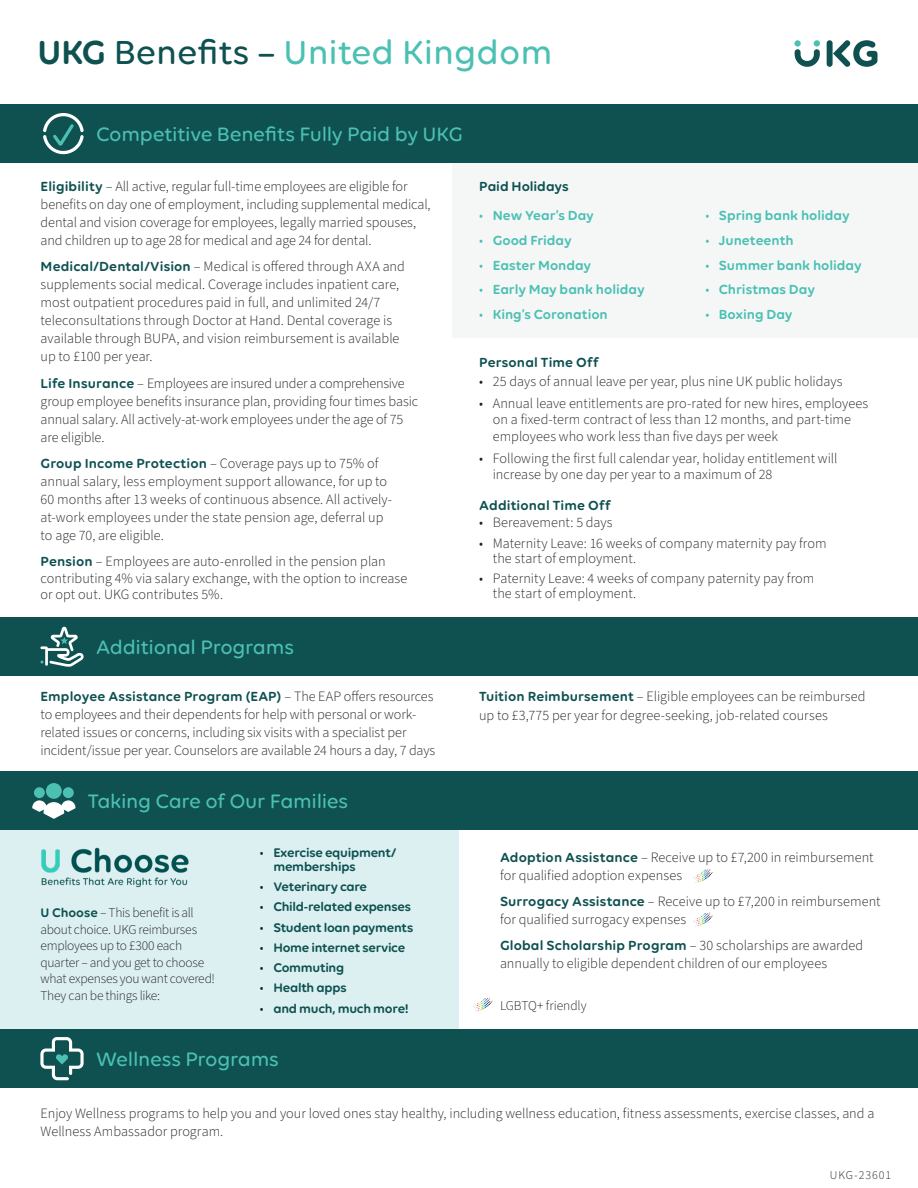
<style>
.page{position:relative;width:918px;height:1188px;background:#fff}
.page>*{position:absolute;margin:0;border:0;box-sizing:border-box;transform-origin:0 0}
.t1{font:500 36px "Volte Rounded";color:#4bc0b3}
.Bullets{font:500 21px "Volte Rounded";letter-spacing:-.015em;color:#4bc0b3}
.Bullets-2{font:300 14.25px/18px "Source Sans Pro";color:#231f20}
.t2{font:600 14.25px "Volte Rounded";color:#4bc0b3}
.Bullets-3{font:600 14.25px "Volte Rounded";letter-spacing:.005em;color:#0f5151}
.Bullets-4{font:300 13.5px/16.5px "Source Sans Pro";letter-spacing:-.02em;color:#231f20}
.t3{font:600 13.5px/13.5px "Volte Rounded";letter-spacing:-.02em;color:#0f5151}
.t4{font:300 12px "Source Sans Pro";letter-spacing:.08em;color:#231f20}
.s1{font-weight:600;color:#0f5151}
.s2{color:#0f5151}
.s3{font-family:"Volte Rounded";font-weight:600;color:#0f5151}
.s4{font-family:"Source Sans Pro";font-weight:300}
.s5{font-family:"Source Sans Pro";font-weight:300;color:#231f20}
</style>
<div class="page">
<div style="left:0;top:807px;width:459px;height:268px;background:#dcf0f1"></div>
<img style="left:41px;top:847px;width:148px;height:41px">
<div style="left:452px;top:163px;width:466px;height:175px;background:#f5f7f7"></div>
<div style="left:0;top:105px;width:918px;height:58px;background:#0f5151"></div>
<div style="left:0;top:772px;width:918px;height:58px;background:#0f5151"></div>
<div style="left:0;top:1030px;width:918px;height:58px;background:#0f5151"></div>
<div style="left:827px;top:40px;width:6px;height:27px;background:#0f5151;border-radius:3px"></div>
<svg style="left:833px;top:40px;width:44px;height:27px"></svg>
<svg style="left:794px;top:40px;width:7px;height:7px"></svg>
<div style="left:814px;top:40px;width:6px;height:7px;background:#4bc0b3;border-radius:50%"></div>
<svg style="left:795px;top:49px;width:25px;height:18px"></svg>
<div style="left:46px;top:783px;width:16px;height:16px;background:#4bc0b3;border-radius:50%"></div>
<div style="left:34px;top:787px;width:11px;height:11px;background:#4bc0b3;border-radius:50%"></div>
<div style="left:63px;top:787px;width:11px;height:11px;background:#4bc0b3;border-radius:50%"></div>
<svg style="left:32px;top:800px;width:43px;height:19px"></svg>
<svg style="left:43px;top:113px;width:41px;height:42px"></svg>
<svg style="left:40px;top:1037px;width:44px;height:43px"></svg>
<div style="left:0;top:618px;width:918px;height:58px;background:#0f5151"></div>
<svg style="left:40px;top:627px;width:44px;height:40px"></svg>
<svg style="left:693px;top:869px;width:20px;height:14px"></svg>
<svg style="left:473px;top:998px;width:20px;height:14px"></svg>
<svg style="left:693px;top:913px;width:20px;height:14px"></svg>
<p class="t1" style="left:38px;top:31px;width:516px"><span class="s1">UKG</span> <span class="s2">Benefits –</span> United Kingdom</p>
<p class="Bullets" style="left:96px;top:122px;width:368px">Competitive Benefits Fully Paid by UKG</p>
<p class="Bullets-2" style="left:41px;top:178px;width:392px"><span class="s3">Eligibility</span> – All active, regular full-time employees are eligible for benefits on day one of employment, including supplemental medical, dental and vision coverage for employees, legally married spouses, and children up to age 28 for medical and age 24 for dental.</p>
<p class="Bullets-2" style="left:41px;top:258px;width:366px"><span class="s3">Medical/Dental/Vision</span> – Medical is offered through AXA and supplements social medical. Coverage includes inpatient care, most outpatient procedures paid in full, and unlimited 24/7 teleconsultations through Doctor at Hand. Dental coverage is available through BUPA, and vision reimbursement is available up to £100 per year.</p>
<p class="Bullets-2" style="left:41px;top:374px;width:379px"><span class="s3">Life Insurance</span> – Employees are insured under a comprehensive group employee benefits insurance plan, providing four times basic annual salary. All actively-at-work employees under the age of 75 are eligible.</p>
<p class="Bullets-2" style="left:41px;top:455px;width:353px"><span class="s3">Group Income Protection</span> – Coverage pays up to 75% of annual salary, less employment support allowance, for up to 60 months after 13 weeks of continuous absence. All actively&shy;at-work employees under the state pension age, deferral up to age 70, are eligible.</p>
<p class="Bullets-2" style="left:41px;top:554px;width:368px;line-height:16.5px"><span class="s3">Pension</span> – Employees are auto-enrolled in the pension plan contributing 4% via salary exchange, with the option to increase or opt out. UKG contributes 5%.</p>
<p class="Bullets" style="left:96px;top:635px;width:199px">Additional Programs</p>
<p class="Bullets-3" style="left:479px;top:178px;width:91px">Paid Holidays</p>
<p class="t2" style="left:479px;top:207px;width:116px"><span class="s4">•</span> New Year’s Day</p>
<p class="t2" style="left:479px;top:232px;width:94px"><span class="s4">•</span> Good Friday</p>
<p class="t2" style="left:479px;top:256px;width:113px"><span class="s4">•</span> Easter Monday</p>
<p class="t2" style="left:479px;top:281px;width:167px"><span class="s4">•</span> Early May bank holiday</p>
<p class="t2" style="left:479px;top:306px;width:130px"><span class="s4">•</span> King’s Coronation</p>
<p class="t2" style="left:705px;top:207px;width:146px"><span class="s4">•</span> Spring bank holiday</p>
<p class="t2" style="left:705px;top:232px;width:90px"><span class="s4">•</span> Juneteenth</p>
<p class="t2" style="left:705px;top:256px;width:158px"><span class="s4">•</span> Summer bank holiday</p>
<p class="t2" style="left:705px;top:281px;width:111px"><span class="s4">•</span> Christmas Day</p>
<p class="t2" style="left:705px;top:306px;width:89px"><span class="s4">•</span> Boxing Day</p>
<p class="Bullets-3" style="left:479px;top:354px;width:121px">Personal Time Off</p>
<p class="Bullets-2" style="left:479px;top:373px;width:365px">• 25 days of annual leave per year, plus nine UK public holidays</p>
<p class="Bullets-2" style="left:493px;top:395px;width:377px;line-height:16.5px;text-indent:-14px">• Annual leave entitlements are pro-rated for new hires, employees on a fixed-term contract of less than 12 months, and part-time employees who work less than five days per week</p>
<p class="Bullets-2" style="left:493px;top:450px;width:346px;line-height:16.5px;text-indent:-14px">• Following the first full calendar year, holiday entitlement will increase by one day per year to a maximum of 28</p>
<p class="Bullets-3" style="left:479px;top:497px;width:133px">Additional Time Off</p>
<p class="Bullets-2" style="left:479px;top:514px;width:135px">• Bereavement: 5 days</p>
<p class="Bullets-2" style="left:493px;top:536px;width:335px;line-height:15px;text-indent:-14px">• Maternity Leave: 16 weeks of company maternity pay from the start of employment.</p>
<p class="Bullets-2" style="left:493px;top:571px;width:323px;line-height:15px;text-indent:-14px">• Paternity Leave: 4 weeks of company paternity pay from the start of employment.</p>
<p class="Bullets-2" style="left:40px;top:687px;width:396px"><span class="s3">Employee Assistance Program (EAP)</span> – The EAP offers resources to employees and their dependents for help with personal or work&shy;related issues or concerns, including six visits with a specialist per incident/issue per year. Counselors are available 24 hours a day, 7 days</p>
<p class="Bullets-2" style="left:479px;top:687px;width:388px;line-height:19.5px"><span class="s3">Tuition Reimbursement</span> – Eligible employees can be reimbursed up to £3,775 per year for degree-seeking, job-related courses</p>
<p class="Bullets" style="left:88px;top:789px;width:262px">Taking Care of Our Families</p>
<p class="Bullets-4" style="left:40px;top:905px;width:176px"><span class="s3">U Choose</span> – This benefit is all about choice. UKG reimburses employees up to £300 each quarter – and you get to choose what expenses you want covered!<br>They can be things like:</p>
<p class="t3" style="left:273px;top:846px;width:125px;text-indent:-14px"><span class="s5">•</span> Exercise equipment/ memberships</p>
<p class="t3" style="left:260px;top:880px;width:109px"><span class="s5">•</span> Veterinary care</p>
<p class="t3" style="left:260px;top:900px;width:153px"><span class="s5">•</span> Child-related expenses</p>
<p class="t3" style="left:260px;top:920px;width:155px"><span class="s5">•</span> Student loan payments</p>
<p class="t3" style="left:260px;top:940px;width:147px"><span class="s5">•</span> Home internet service</p>
<p class="t3" style="left:260px;top:961px;width:86px"><span class="s5">•</span> Commuting</p>
<p class="t3" style="left:260px;top:981px;width:88px"><span class="s5">•</span> Health apps</p>
<p class="t3" style="left:260px;top:1001px;width:150px"><span class="s5">•</span> and much, much more!</p>
<p class="Bullets" style="left:96px;top:1047px;width:184px">Wellness Programs</p>
<p class="Bullets-2" style="left:500px;top:849px;width:375px"><span class="s3">Adoption Assistance</span> – Receive up to £7,200 in reimbursement for qualified adoption expenses</p>
<p class="Bullets-2" style="left:500px;top:893px;width:382px"><span class="s3">Surrogacy Assistance</span> – Receive up to £7,200 in reimbursement for qualified surrogacy expenses</p>
<p class="Bullets-2" style="left:500px;top:937px;width:365px"><span class="s3">Global Scholarship Program</span> – 30 scholarships are awarded annually to eligible dependent children of our employees</p>
<p class="Bullets-4" style="left:500px;top:998px;width:88px">LGBTQ+ friendly</p>
<p class="Bullets-2" style="left:41px;top:1104px;width:835px">Enjoy Wellness programs to help you and your loved ones stay healthy, including wellness education, fitness assessments, exercise classes, and a<br>Wellness Ambassador program.</p>
<p class="t4" style="left:830px;top:1167px;width:63px">UKG-23601</p>
</div>
